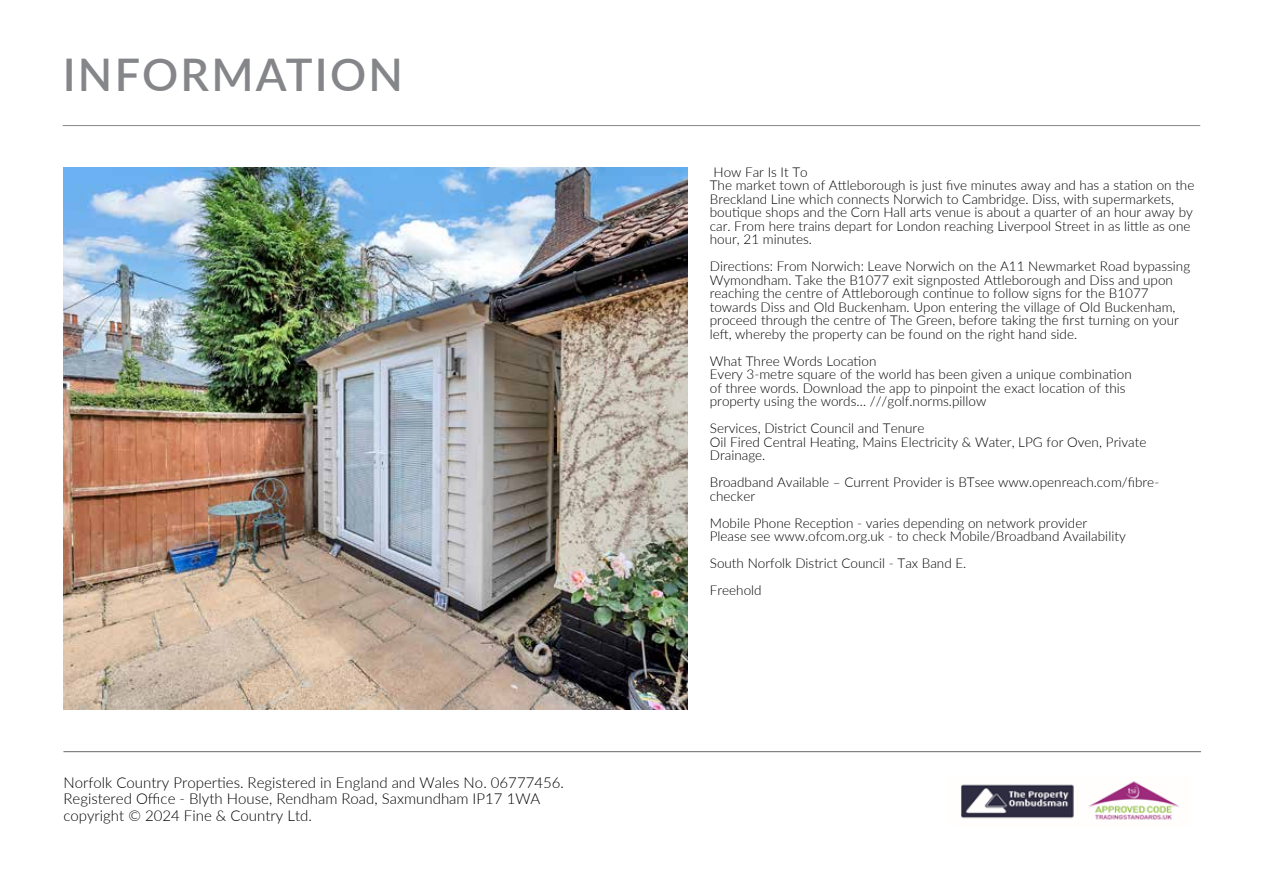
<style>
.page{position:relative;width:1263px;height:893px;background:#fff}
.page>*{position:absolute;margin:0;border:0;box-sizing:border-box;transform-origin:0 0}
.t1{font:600 45px "Lato";letter-spacing:.05em;color:#858689}
.t2{font:300 15px/16.5px "Lato";color:#000}
.t3{font:300 13.5px/13.5px "Lato";color:#000}
</style>
<div class="page">
<hr style="left:63px;top:751px;width:1138px;height:1px;background:#000">
<hr style="left:63px;top:125px;width:1137px;height:1px;background:#858689">
<img style="left:63px;top:168px;width:625px;height:541px">
<img style="left:961px;top:781px;width:218px;height:39px">
<h1 class="t1" style="left:63px;top:42px;width:342px">INFORMATION</h1>
<p class="t2" style="left:63px;top:773px;width:502px">Norfolk Country Properties. Registered in England and Wales No. 06777456.<br>Registered Office - Blyth House, Rendham Road, Saxmundham IP17 1WA copyright © 2024 Fine &amp; Country Ltd.</p>
<p class="t3" style="left:710px;top:165px;width:486px">How Far Is It To<br>The market town of Attleborough is just five minutes away and has a station on the Breckland Line which connects Norwich to Cambridge. Diss, with supermarkets, boutique shops and the Corn Hall arts venue is about a quarter of an hour away by car. From here trains depart for London reaching Liverpool Street in as little as one hour, 21 minutes.</p>
<p class="t3" style="left:710px;top:259px;width:482px">Directions: From Norwich: Leave Norwich on the A11 Newmarket Road bypassing Wymondham. Take the B1077 exit signposted Attleborough and Diss and upon reaching the centre of Attleborough continue to follow signs for the B1077 towards Diss and Old Buckenham. Upon entering the village of Old Buckenham, proceed through the centre of The Green, before taking the first turning on your left, whereby the property can be found on the right hand side.</p>
<p class="t3" style="left:710px;top:354px;width:423px">What Three Words Location<br>Every 3-metre square of the world has been given a unique combination of three words. Download the app to pinpoint the exact location of this property using the words… ///golf.norms.pillow</p>
<p class="t3" style="left:710px;top:421px;width:438px">Services, District Council and Tenure<br>Oil Fired Central Heating, Mains Electricity &amp; Water, LPG for Oven, Private<br>Drainage.</p>
<p class="t3" style="left:710px;top:475px;width:451px">Broadband Available – Current Provider is BTsee www.openreach.com/fibre&shy;checker</p>
<p class="t3" style="left:710px;top:516px;width:417px">Mobile Phone Reception - varies depending on network provider<br>Please see www.ofcom.org.uk - to check Mobile/Broadband Availability</p>
<p class="t3" style="left:710px;top:549px;width:258px;line-height:27px">South Norfolk District Council - Tax Band E.<br>Freehold</p>
</div>
